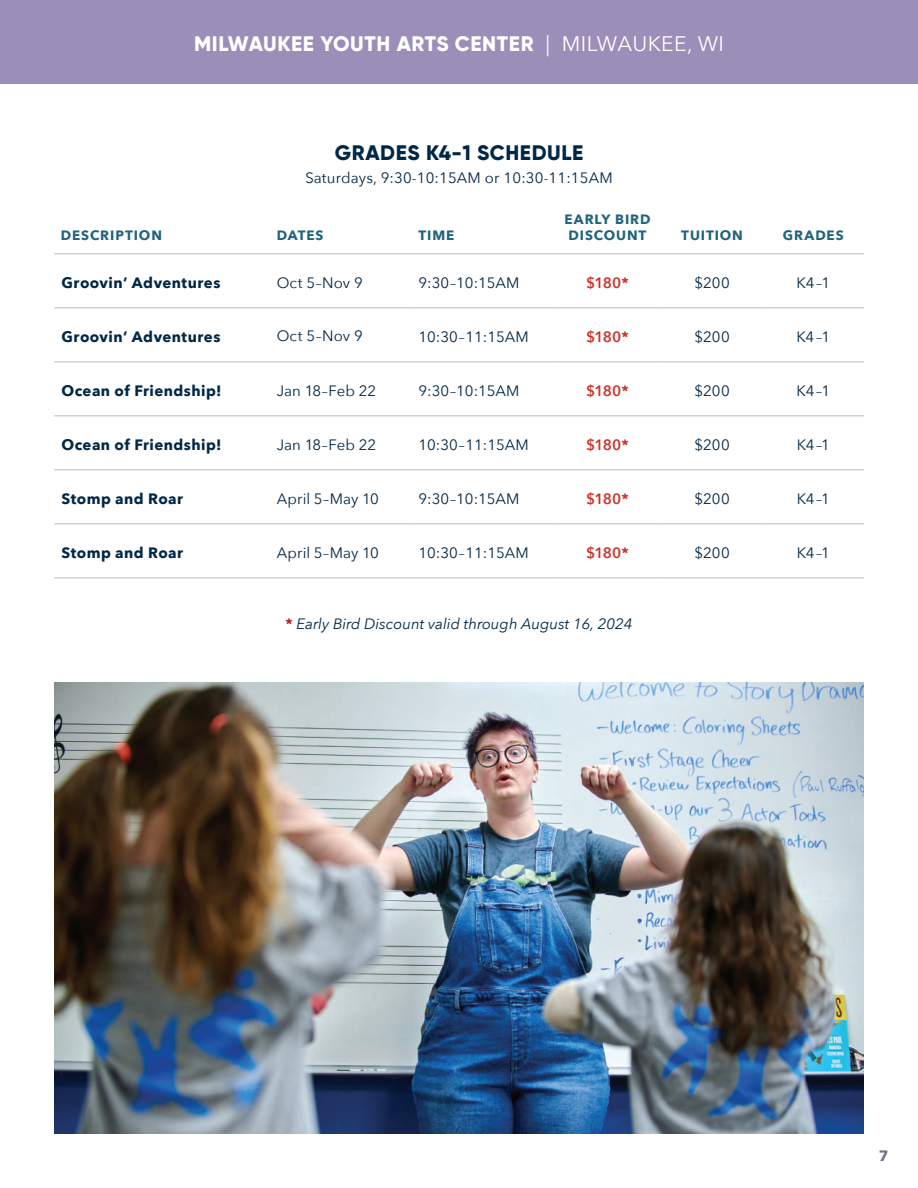
<style>
.page{position:relative;width:918px;height:1188px;background:#fff}
.page>*{position:absolute;margin:0;border:0;box-sizing:border-box;transform-origin:0 0}
.t1{font:800 21px "Gilroy";letter-spacing:.03em;color:#fff}
.t2{font:800 21px "Gilroy";letter-spacing:.03em;color:#002746}
.t3{font:15px "Avenir Next";color:#002746}
.t4{font:700 15px "Avenir Next";letter-spacing:.03em;color:#002746}
.t5{font:italic 15px "Avenir Next";color:#002746}
.t6{font:600 15px "Avenir Next";letter-spacing:-.015em;color:#cc3229}
.t7{font:700 15px "Avenir Next";color:#776d8c}
.t8{font:700 13.5px/16.5px "Avenir Next";letter-spacing:.065em;color:#21637d;text-align:center}
.s1{font-family:"Avenir Next";font-weight:400}
.s2{font-weight:700}
.s3{font-weight:700;font-style:normal;color:#b91f29}
</style>
<div class="page">
<img style="left:54px;top:683px;width:810px;height:451px">
<hr style="left:54px;top:253px;width:216px;height:2px;background:#d1d2d4">
<hr style="left:270px;top:253px;width:142px;height:2px;background:#d1d2d4">
<hr style="left:412px;top:253px;width:142px;height:2px;background:#d1d2d4">
<hr style="left:662px;top:253px;width:101px;height:2px;background:#d1d2d4">
<hr style="left:763px;top:253px;width:101px;height:2px;background:#d1d2d4">
<hr style="left:54px;top:307px;width:216px;height:2px;background:#d1d2d4">
<hr style="left:270px;top:307px;width:142px;height:2px;background:#d1d2d4">
<hr style="left:412px;top:307px;width:142px;height:2px;background:#d1d2d4">
<hr style="left:662px;top:307px;width:101px;height:2px;background:#d1d2d4">
<hr style="left:763px;top:307px;width:101px;height:2px;background:#d1d2d4">
<hr style="left:54px;top:361px;width:216px;height:2px;background:#d1d2d4">
<hr style="left:270px;top:361px;width:142px;height:2px;background:#d1d2d4">
<hr style="left:412px;top:361px;width:142px;height:2px;background:#d1d2d4">
<hr style="left:662px;top:361px;width:101px;height:2px;background:#d1d2d4">
<hr style="left:763px;top:361px;width:101px;height:2px;background:#d1d2d4">
<hr style="left:54px;top:415px;width:216px;height:2px;background:#d1d2d4">
<hr style="left:270px;top:415px;width:142px;height:2px;background:#d1d2d4">
<hr style="left:412px;top:415px;width:142px;height:2px;background:#d1d2d4">
<hr style="left:662px;top:415px;width:101px;height:2px;background:#d1d2d4">
<hr style="left:763px;top:415px;width:101px;height:2px;background:#d1d2d4">
<hr style="left:54px;top:469px;width:216px;height:2px;background:#d1d2d4">
<hr style="left:270px;top:469px;width:142px;height:2px;background:#d1d2d4">
<hr style="left:412px;top:469px;width:142px;height:2px;background:#d1d2d4">
<hr style="left:662px;top:469px;width:101px;height:2px;background:#d1d2d4">
<hr style="left:763px;top:469px;width:101px;height:2px;background:#d1d2d4">
<hr style="left:54px;top:523px;width:216px;height:2px;background:#d1d2d4">
<hr style="left:270px;top:523px;width:142px;height:2px;background:#d1d2d4">
<hr style="left:412px;top:523px;width:142px;height:2px;background:#d1d2d4">
<hr style="left:662px;top:523px;width:101px;height:2px;background:#d1d2d4">
<hr style="left:763px;top:523px;width:101px;height:2px;background:#d1d2d4">
<hr style="left:54px;top:577px;width:216px;height:2px;background:#d1d2d4">
<hr style="left:270px;top:577px;width:142px;height:2px;background:#d1d2d4">
<hr style="left:412px;top:577px;width:142px;height:2px;background:#d1d2d4">
<hr style="left:662px;top:577px;width:101px;height:2px;background:#d1d2d4">
<hr style="left:763px;top:577px;width:101px;height:2px;background:#d1d2d4">
<hr style="left:554px;top:253px;width:108px;height:2px;background:#d1d2d4">
<hr style="left:554px;top:307px;width:108px;height:2px;background:#d1d2d4">
<hr style="left:554px;top:361px;width:108px;height:2px;background:#d1d2d4">
<hr style="left:554px;top:415px;width:108px;height:2px;background:#d1d2d4">
<hr style="left:554px;top:469px;width:108px;height:2px;background:#d1d2d4">
<hr style="left:554px;top:523px;width:108px;height:2px;background:#d1d2d4">
<hr style="left:554px;top:577px;width:108px;height:2px;background:#d1d2d4">
<div style="left:0;top:0;width:918px;height:84px;background:#9b8eb9"></div>
<h1 class="t1" style="left:194px;top:30px;width:531px">MILWAUKEE YOUTH ARTS CENTER <span class="s1">| MILWAUKEE, WI</span></h1>
<h1 class="t2" style="left:335px;top:139px;width:250px">GRADES K4-1 SCHEDULE</h1>
<p class="t3" style="left:305px;top:165px;width:309px">Saturdays, 9:30-10:15AM or 10:30-11:15AM</p>
<p class="t8" style="left:61px;top:227px;width:103px">DESCRIPTION</p>
<p class="t8" style="left:277px;top:227px;width:48px">DATES</p>
<p class="t8" style="left:418px;top:227px;width:37px">TIME</p>
<p class="t8" style="left:564px;top:211px;width:88px">EARLY BIRD<br>DISCOUNT</p>
<p class="t8" style="left:681px;top:227px;width:63px">TUITION</p>
<p class="t8" style="left:783px;top:227px;width:62px">GRADES</p>
<p class="t4" style="left:62px;top:270px;width:160px">Groovin’ Adventures</p>
<p class="t3" style="left:277px;top:270px;width:87px">Oct 5–Nov 9</p>
<p class="t3" style="left:418px;top:270px;width:102px">9:30–10:15AM</p>
<p class="t6" style="left:586px;top:270px;width:44px">$180<span class="s2">*</span></p>
<p class="t3" style="left:694px;top:270px;width:37px">$200</p>
<p class="t3" style="left:797px;top:270px;width:35px">K4–1</p>
<p class="t4" style="left:62px;top:324px;width:160px">Groovin’ Adventures</p>
<p class="t3" style="left:277px;top:323px;width:87px">Oct 5–Nov 9</p>
<p class="t3" style="left:418px;top:324px;width:112px">10:30–11:15AM</p>
<p class="t6" style="left:586px;top:324px;width:44px">$180<span class="s2">*</span></p>
<p class="t3" style="left:694px;top:324px;width:37px">$200</p>
<p class="t3" style="left:796px;top:324px;width:35px">K4 –1</p>
<p class="t4" style="left:62px;top:378px;width:162px">Ocean of Friendship!</p>
<p class="t3" style="left:277px;top:378px;width:101px">Jan 18–Feb 22</p>
<p class="t3" style="left:418px;top:378px;width:102px">9:30–10:15AM</p>
<p class="t6" style="left:586px;top:378px;width:44px">$180<span class="s2">*</span></p>
<p class="t3" style="left:694px;top:378px;width:37px">$200</p>
<p class="t3" style="left:797px;top:378px;width:35px">K4–1</p>
<p class="t4" style="left:62px;top:432px;width:162px">Ocean of Friendship!</p>
<p class="t3" style="left:277px;top:432px;width:101px">Jan 18–Feb 22</p>
<p class="t3" style="left:418px;top:432px;width:112px">10:30–11:15AM</p>
<p class="t6" style="left:586px;top:432px;width:44px">$180<span class="s2">*</span></p>
<p class="t3" style="left:694px;top:432px;width:37px">$200</p>
<p class="t3" style="left:797px;top:432px;width:35px">K4–1</p>
<p class="t4" style="left:62px;top:486px;width:123px">Stomp and Roar</p>
<p class="t3" style="left:277px;top:486px;width:104px">April 5–May 10</p>
<p class="t3" style="left:418px;top:486px;width:102px">9:30–10:15AM</p>
<p class="t6" style="left:586px;top:486px;width:44px">$180<span class="s2">*</span></p>
<p class="t3" style="left:694px;top:486px;width:37px">$200</p>
<p class="t3" style="left:797px;top:486px;width:35px">K4–1</p>
<p class="t4" style="left:62px;top:540px;width:123px">Stomp and Roar</p>
<p class="t3" style="left:277px;top:540px;width:104px">April 5–May 10</p>
<p class="t3" style="left:418px;top:540px;width:112px">10:30–11:15AM</p>
<p class="t6" style="left:586px;top:540px;width:44px">$180<span class="s2">*</span></p>
<p class="t3" style="left:694px;top:540px;width:37px">$200</p>
<p class="t3" style="left:797px;top:540px;width:35px">K4–1</p>
<p class="t5" style="left:285px;top:611px;width:349px"><span class="s3">*</span> Early Bird Discount valid through August 16, 2024</p>
<p class="t7" style="left:879px;top:1143px;width:11px">7</p>
</div>
